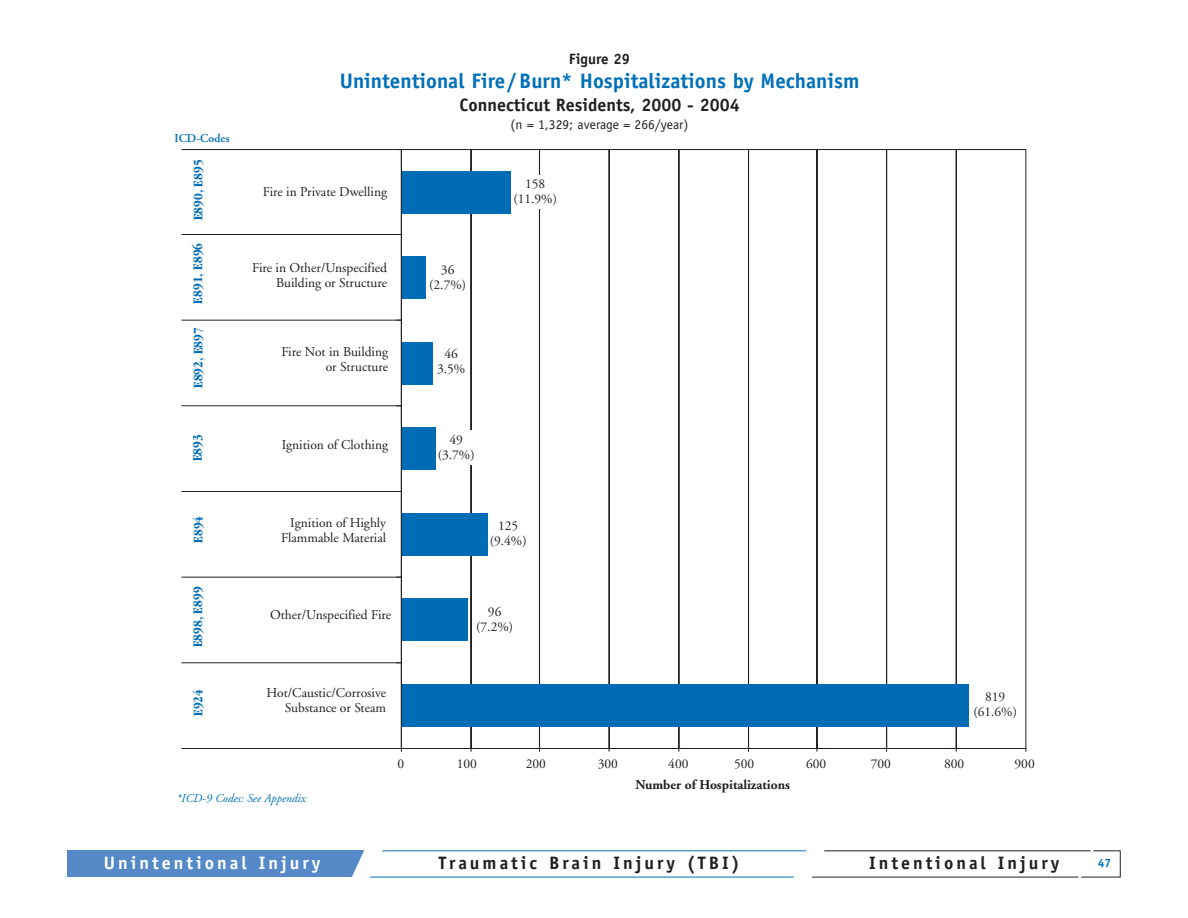
<style>
.page{position:relative;width:1188px;height:918px;background:#fff}
.page>*{position:absolute;margin:0;border:0;box-sizing:border-box;transform-origin:0 0}
.t1{font:700 21px "Officina Sans";color:#0070b9}
.t2{font:700 18px "Officina Sans";letter-spacing:.165em;color:#231f20}
.t3{font:700 18px "Officina Sans";color:#231f20}
.t4{font:700 18px "Officina Sans";letter-spacing:.165em;color:#fff}
.t5{font:700 15px "Officina Sans";color:#231f20}
.t6{font:13.5px/15px "Adobe Garamond";color:#231f20;text-align:center}
.t7{font:700 condensed 13.5px "Garamond";color:#006cb6}
.t8{font:13.5px "Officina Sans";color:#231f20}
.t9{font:700 13.5px "Adobe Garamond";color:#231f20}
.t10{font:italic 12px "Adobe Garamond";color:#0070b9}
.t11{font:600 12px "Adobe Garamond";color:#0070b9}
.t12{font:700 12px "Officina Sans";color:#0070b9}
</style>
<div class="page">
<div style="left:68px;top:850px;width:299px;height:27px;background:#5589c7"></div>
<svg style="left:352px;top:850px;width:43px;height:28px"></svg>
<svg style="left:784px;top:850px;width:53px;height:28px"></svg>
<svg style="left:1063px;top:850px;width:40px;height:28px"></svg>
<div style="left:471px;top:149px;width:1px;height:600px;border:1px solid #231f20"></div>
<div style="left:539px;top:149px;width:1px;height:600px;border:1px solid #231f20"></div>
<div style="left:609px;top:149px;width:1px;height:600px;border:1px solid #231f20"></div>
<div style="left:679px;top:149px;width:1px;height:600px;border:1px solid #231f20"></div>
<div style="left:748px;top:149px;width:1px;height:600px;border:1px solid #231f20"></div>
<div style="left:817px;top:149px;width:1px;height:600px;border:1px solid #231f20"></div>
<hr style="left:887px;top:150px;width:1px;height:598px;background:#231f20">
<div style="left:886px;top:149px;width:1px;height:600px;border:1px solid #231f20"></div>
<div style="left:956px;top:149px;width:1px;height:600px;border:1px solid #231f20"></div>
<hr style="left:1025px;top:150px;width:1px;height:598px;background:#231f20">
<hr style="left:401px;top:149px;width:625px;height:1px;background:#231f20">
<div style="left:401px;top:684px;width:568px;height:43px;background:#006cb6"></div>
<div style="left:401px;top:599px;width:67px;height:42px;background:#006cb6"></div>
<div style="left:401px;top:513px;width:87px;height:43px;background:#006cb6"></div>
<div style="left:401px;top:427px;width:35px;height:43px;background:#006cb6"></div>
<div style="left:401px;top:342px;width:32px;height:42px;background:#006cb6"></div>
<div style="left:401px;top:256px;width:25px;height:43px;background:#006cb6"></div>
<div style="left:401px;top:171px;width:110px;height:42px;background:#006cb6"></div>
<hr style="left:401px;top:150px;width:1px;height:598px;background:#231f20">
<svg style="left:400px;top:748px;width:627px;height:4px"></svg>
<hr style="left:182px;top:234px;width:219px;height:1px;background:#231f20">
<hr style="left:182px;top:320px;width:219px;height:1px;background:#231f20">
<hr style="left:182px;top:405px;width:219px;height:1px;background:#231f20">
<hr style="left:182px;top:491px;width:219px;height:1px;background:#231f20">
<hr style="left:182px;top:577px;width:219px;height:1px;background:#231f20">
<hr style="left:182px;top:662px;width:219px;height:1px;background:#231f20">
<hr style="left:182px;top:149px;width:219px;height:1px;background:#231f20">
<hr style="left:182px;top:748px;width:219px;height:1px;background:#231f20">
<div style="left:523px;top:175px;width:54px;height:33px;background:#fff"></div>
<div style="left:452px;top:431px;width:55px;height:34px;background:#fff"></div>
<p class="t11" style="left:174px;top:133px;width:57px">ICD-Codes</p>
<p class="t7" style="left:193px;top:220px;width:62px;rotate:-90deg">E890, E895</p>
<p class="t7" style="left:193px;top:304px;width:62px;rotate:-90deg">E891, E896</p>
<p class="t7" style="left:193px;top:388px;width:62px;rotate:-90deg">E892, E897</p>
<p class="t7" style="left:192px;top:461px;width:28px;rotate:-90deg">E893</p>
<p class="t7" style="left:193px;top:543px;width:28px;rotate:-90deg">E894</p>
<p class="t7" style="left:193px;top:647px;width:62px;rotate:-90deg">E898, E899</p>
<p class="t7" style="left:193px;top:716px;width:28px;rotate:-90deg">E924</p>
<p class="t5" style="left:569px;top:53px;width:63px">Figure 29</p>
<h1 class="t1" style="left:340px;top:73px;width:521px">Unintentional Fire/Burn* Hospitalizations by Mechanism</h1>
<h2 class="t3" style="left:459px;top:98px;width:282px">Connecticut Residents, 2000 - 2004</h2>
<p class="t8" style="left:511px;top:119px;width:179px">(n = 1,329; average = 266/year)</p>
<p class="t6" style="left:263px;top:185px;width:126px">Fire in Private Dwelling</p>
<p class="t6" style="left:513px;top:178px;width:45px">158 (11.9%)</p>
<p class="t6" style="left:252px;top:261px;width:136px;text-align:right">Fire in Other/Unspecified<br>Building or Structure</p>
<p class="t6" style="left:429px;top:264px;width:38px">36 (2.7%)</p>
<p class="t6" style="left:282px;top:345px;width:108px;text-align:right">Fire Not in Building or Structure</p>
<p class="t6" style="left:437px;top:348px;width:30px">46<br>3.5%</p>
<p class="t6" style="left:282px;top:438px;width:108px">Ignition of Clothing</p>
<p class="t6" style="left:438px;top:434px;width:38px">49 (3.7%)</p>
<p class="t6" style="left:281px;top:516px;width:107px;text-align:right">Ignition of Highly<br>Flammable Material</p>
<p class="t6" style="left:490px;top:520px;width:38px">125 (9.4%)</p>
<p class="t6" style="left:270px;top:608px;width:123px">Other/Unspecified Fire</p>
<p class="t6" style="left:476px;top:606px;width:38px">96 (7.2%)</p>
<p class="t6" style="left:267px;top:686px;width:121px;text-align:right">Hot/Caustic/Corrosive<br>Substance or Steam</p>
<p class="t6" style="left:973px;top:691px;width:45px">819 (61.6%)</p>
<p class="t6" style="left:397px;top:757px;width:8px">0</p>
<p class="t6" style="left:457px;top:757px;width:22px">100</p>
<p class="t6" style="left:526px;top:757px;width:22px">200</p>
<p class="t6" style="left:598px;top:757px;width:22px">300</p>
<p class="t6" style="left:668px;top:757px;width:22px">400</p>
<p class="t6" style="left:734px;top:757px;width:22px">500</p>
<p class="t6" style="left:806px;top:757px;width:22px">600</p>
<p class="t6" style="left:871px;top:757px;width:22px">700</p>
<p class="t6" style="left:944px;top:757px;width:22px">800</p>
<p class="t6" style="left:1015px;top:757px;width:22px">900</p>
<p class="t10" style="left:176px;top:793px;width:131px">*ICD-9 Codes: See Appendix</p>
<p class="t9" style="left:635px;top:779px;width:156px">Number of Hospitalizations</p>
<h2 class="t4" style="left:104px;top:856px;width:218px">Unintentional Injury</h2>
<h2 class="t2" style="left:439px;top:856px;width:303px">Traumatic Brain Injury (TBI)</h2>
<h2 class="t2" style="left:869px;top:856px;width:192px">Intentional Injury</h2>
<p class="t12" style="left:1098px;top:859px;width:15px">47</p>
</div>
